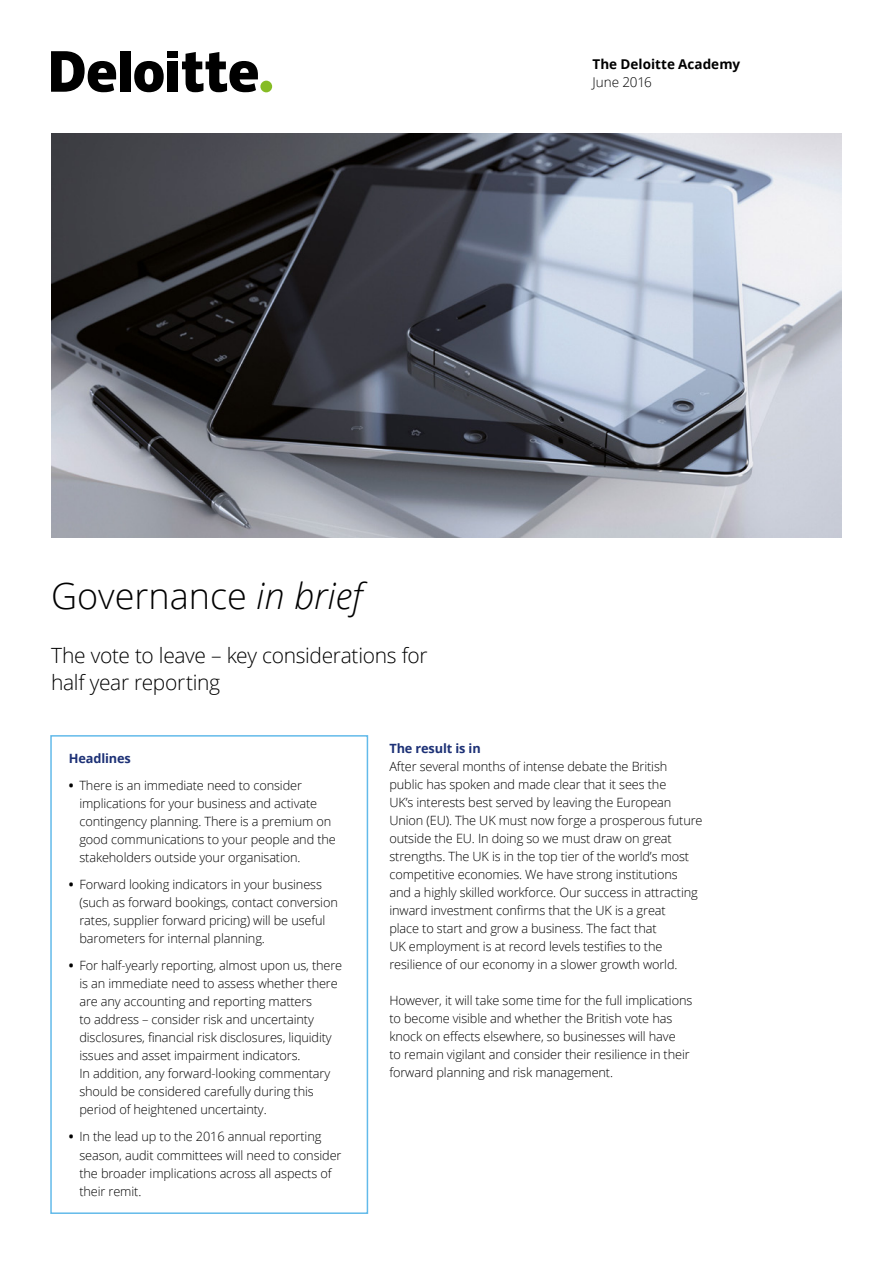
<style>
.page{position:relative;width:893px;height:1263px;background:#fff}
.page>*{position:absolute;margin:0;border:0;box-sizing:border-box;transform-origin:0 0}
.t1{font:300 36px "Open Sans";color:#000}
.t2{font:300 21px/27px "Open Sans";letter-spacing:-.015em;color:#000}
.t3{font:700 13.5px "Open Sans";color:#000}
.t4{font:300 13.5px "Open Sans";letter-spacing:-.01em;color:#000}
.t5{font:300 12.75px/18px "Open Sans";letter-spacing:-.01em;color:#000}
.t6{font:700 12.75px "Open Sans";letter-spacing:-.01em;color:#1d3176}
.s1{font-style:italic}
.s2{font-weight:700}
</style>
<div class="page">
<div style="left:260px;top:81px;width:12px;height:11px;background:#86bc25;border-radius:50%"></div>
<div style="left:120px;top:51px;width:10px;height:41px;background:#000"></div>
<svg style="left:134px;top:61px;width:30px;height:31px"></svg>
<div style="left:168px;top:61px;width:10px;height:31px;background:#000"></div>
<div style="left:168px;top:51px;width:10px;height:7px;background:#000"></div>
<svg style="left:182px;top:52px;width:76px;height:40px"></svg>
<svg style="left:51px;top:51px;width:65px;height:41px"></svg>
<img style="left:51px;top:134px;width:791px;height:403px">
<div style="left:50px;top:735px;width:318px;height:479px;border:2px solid #62baea"></div>
<p class="t3" style="left:592px;top:55px;width:149px">The Deloitte Academy</p>
<p class="t4" style="left:592px;top:73px;width:61px">June 2016</p>
<h1 class="t1" style="left:51px;top:571px;width:313px">Governance <span class="s1">in brief</span></h1>
<h2 class="t2" style="left:51px;top:641px;width:378px">The vote to leave – key considerations for half year reporting</h2>
<p class="t6" style="left:69px;top:750px;width:64px">Headlines</p>
<p class="t5" style="left:79px;top:776px;width:258px;text-indent:-11px"><span class="s2">•</span> There is an immediate need to consider implications for your business and activate contingency planning. There is a premium on good communications to your people and the stakeholders outside your organisation.</p>
<p class="t5" style="left:79px;top:875px;width:260px;text-indent:-11px"><span class="s2">•</span> Forward looking indicators in your business (such as forward bookings, contact conversion rates, supplier forward pricing) will be useful barometers for internal planning.</p>
<p class="t5" style="left:79px;top:956px;width:264px;text-indent:-11px"><span class="s2">•</span> For half‑yearly reporting, almost upon us, there is an immediate need to assess whether there are any accounting and reporting matters<br>to address – consider risk and uncertainty disclosures, financial risk disclosures, liquidity issues and asset impairment indicators.<br>In addition, any forward‑looking commentary should be considered carefully during this period of heightened uncertainty.</p>
<p class="t5" style="left:79px;top:1127px;width:264px;text-indent:-11px"><span class="s2">•</span> In the lead up to the 2016 annual reporting season, audit committees will need to consider the broader implications across all aspects of their remit.</p>
<p class="t6" style="left:389px;top:739px;width:93px">The result is in</p>
<p class="t5" style="left:389px;top:757px;width:315px">After several months of intense debate the British public has spoken and made clear that it sees the<br>UK’s interests best served by leaving the European Union (EU). The UK must now forge a prosperous future outside the EU. In doing so we must draw on great strengths. The UK is in the top tier of the world’s most competitive economies. We have strong institutions<br>and a highly skilled workforce. Our success in attracting inward investment confirms that the UK is a great<br>place to start and grow a business. The fact that<br>UK employment is at record levels testifies to the resilience of our economy in a slower growth world.</p>
<p class="t5" style="left:389px;top:991px;width:304px">However, it will take some time for the full implications to become visible and whether the British vote has knock on effects elsewhere, so businesses will have<br>to remain vigilant and consider their resilience in their forward planning and risk management.</p>
</div>
